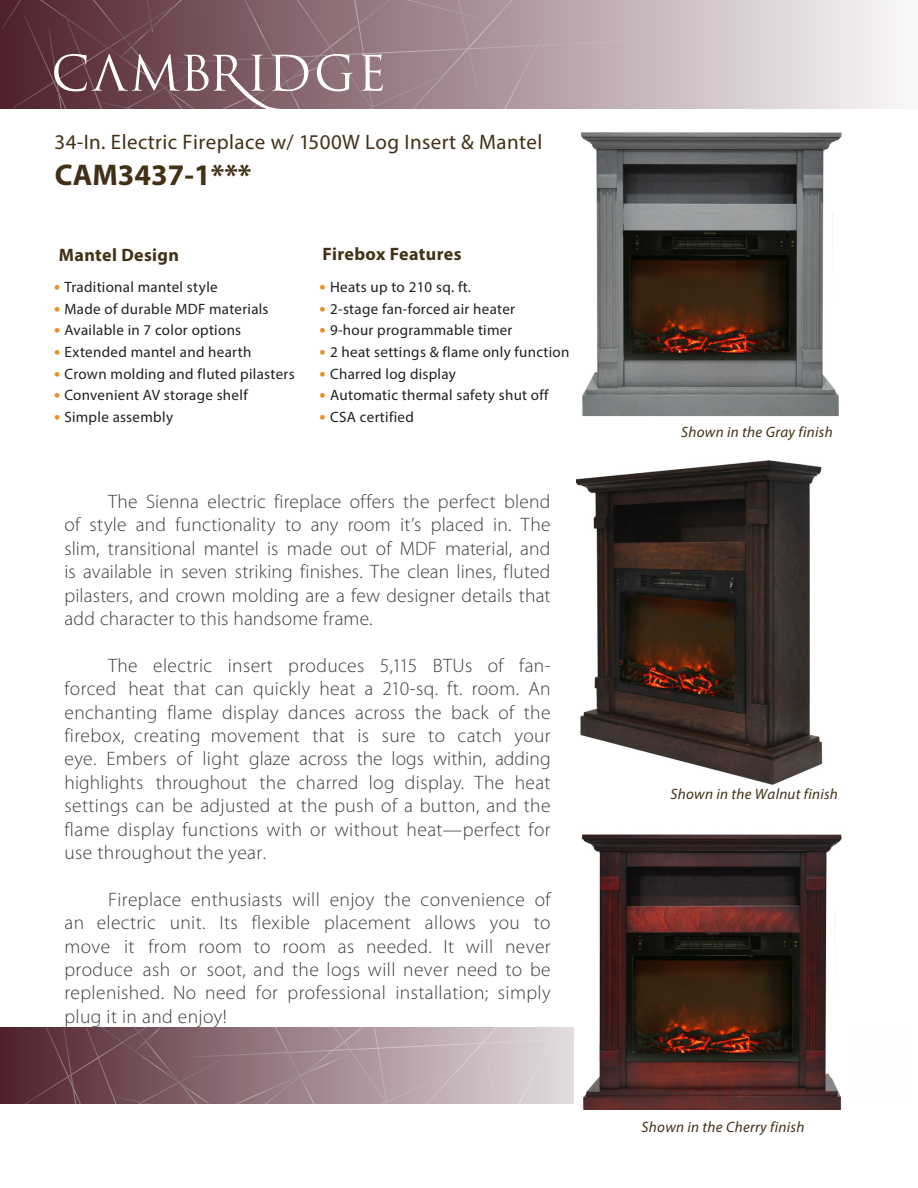
<style>
.page{position:relative;width:918px;height:1188px;background:#fff}
.page>*{position:absolute;margin:0;border:0;box-sizing:border-box;transform-origin:0 0}
.t1{font:700 30px "Myriad Pro";color:#423017}
.t2{font:21px "Myriad Pro";letter-spacing:.02em;color:#423017}
.Black_Bullet_Style{font:300 19.5px/23.4px "Myriad Pro";letter-spacing:.02em;color:#3e3e3f;text-align:justify}
.t3{font:700 18px "Myriad Pro";letter-spacing:.02em;color:#423017}
.Yellow_Bullet_Style{font:15px "Myriad Pro";letter-spacing:.02em;color:#231f20}
.Black_Bullet_Style-2{font:italic 15px "Myriad Pro";letter-spacing:.02em;color:#423017}
.s1{font-weight:700;font-size:18px;color:#ec8f21}
</style>
<div class="page">
<svg style="left:0;top:1027px;width:574px;height:77px;background:#9a7f86"></svg>
<svg style="left:728px;top:0;width:173px;height:109px;background:#e6e0e1"></svg>
<img style="left:580px;top:132px;width:262px;height:285px">
<img style="left:576px;top:461px;width:247px;height:323px">
<img style="left:581px;top:834px;width:261px;height:276px">
<svg style="left:0;top:0;width:728px;height:109px;background:#987c83"></svg>
<p class="t2" style="left:55px;top:129px;width:489px">34-In. Electric Fireplace w/ 1500W Log Insert &amp; Mantel</p>
<p class="t1" style="left:55px;top:155px;width:198px">CAM3437-1***</p>
<p class="t3" style="left:59px;top:244px;width:122px">Mantel Design</p>
<p class="Yellow_Bullet_Style" style="left:54px;top:278px;width:165px"><span class="s1">•</span> Traditional mantel style</p>
<p class="Yellow_Bullet_Style" style="left:54px;top:300px;width:216px"><span class="s1">•</span> Made of durable MDF materials</p>
<p class="Yellow_Bullet_Style" style="left:54px;top:321px;width:189px"><span class="s1">•</span> Available in 7 color options</p>
<p class="Yellow_Bullet_Style" style="left:54px;top:343px;width:199px"><span class="s1">•</span> Extended mantel and hearth</p>
<p class="Yellow_Bullet_Style" style="left:54px;top:364px;width:242px"><span class="s1">•</span> Crown molding and fluted pilasters</p>
<p class="Yellow_Bullet_Style" style="left:54px;top:386px;width:195px"><span class="s1">•</span> Convenient AV storage shelf</p>
<p class="Yellow_Bullet_Style" style="left:54px;top:408px;width:121px"><span class="s1">•</span> Simple assembly</p>
<p class="t3" style="left:323px;top:243px;width:141px">Firebox Features</p>
<p class="Yellow_Bullet_Style" style="left:320px;top:278px;width:153px"><span class="s1">•</span> Heats up to 210 sq. ft.</p>
<p class="Yellow_Bullet_Style" style="left:320px;top:300px;width:197px"><span class="s1">•</span> 2-stage fan-forced air heater</p>
<p class="Yellow_Bullet_Style" style="left:320px;top:321px;width:194px"><span class="s1">•</span> 9-hour programmable timer</p>
<p class="Yellow_Bullet_Style" style="left:320px;top:343px;width:251px"><span class="s1">•</span> 2 heat settings &amp; flame only function</p>
<p class="Yellow_Bullet_Style" style="left:320px;top:364px;width:138px"><span class="s1">•</span> Charred log display</p>
<p class="Yellow_Bullet_Style" style="left:320px;top:386px;width:230px"><span class="s1">•</span> Automatic thermal safety shut off</p>
<p class="Yellow_Bullet_Style" style="left:320px;top:408px;width:96px"><span class="s1">•</span> CSA certified</p>
<p class="Black_Bullet_Style" style="left:64px;top:490px;width:488px;text-indent:44px">The Sienna electric fireplace offers the perfect blend of style and functionality to any room it’s placed in. The slim, transitional mantel is made out of MDF material, and is available in seven striking finishes. The clean lines, fluted pilasters, and crown molding are a few designer details that add character to this handsome frame.</p>
<p class="Black_Bullet_Style" style="left:64px;top:653px;width:488px;text-indent:44px">The electric insert produces 5,115 BTUs of fan&shy;forced heat that can quickly heat a 210-sq. ft. room. An enchanting flame display dances across the back of the firebox, creating movement that is sure to catch your eye. Embers of light glaze across the logs within, adding highlights throughout the charred log display. The heat settings can be adjusted at the push of a button, and the flame display functions with or without heat—perfect for use throughout the year.</p>
<p class="Black_Bullet_Style" style="left:64px;top:887px;width:488px;text-indent:44px">Fireplace enthusiasts will enjoy the convenience of an electric unit. Its flexible placement allows you to move it from room to room as needed. It will never produce ash or soot, and the logs will never need to be replenished. No need for professional installation; simply plug it in and enjoy!</p>
<p class="Black_Bullet_Style-2" style="left:681px;top:423px;width:153px">Shown in the Gray finish</p>
<p class="Black_Bullet_Style-2" style="left:671px;top:784px;width:169px">Shown in the Walnut finish</p>
<p class="Black_Bullet_Style-2" style="left:642px;top:1117px;width:164px">Shown in the Cherry finish</p>
</div>
